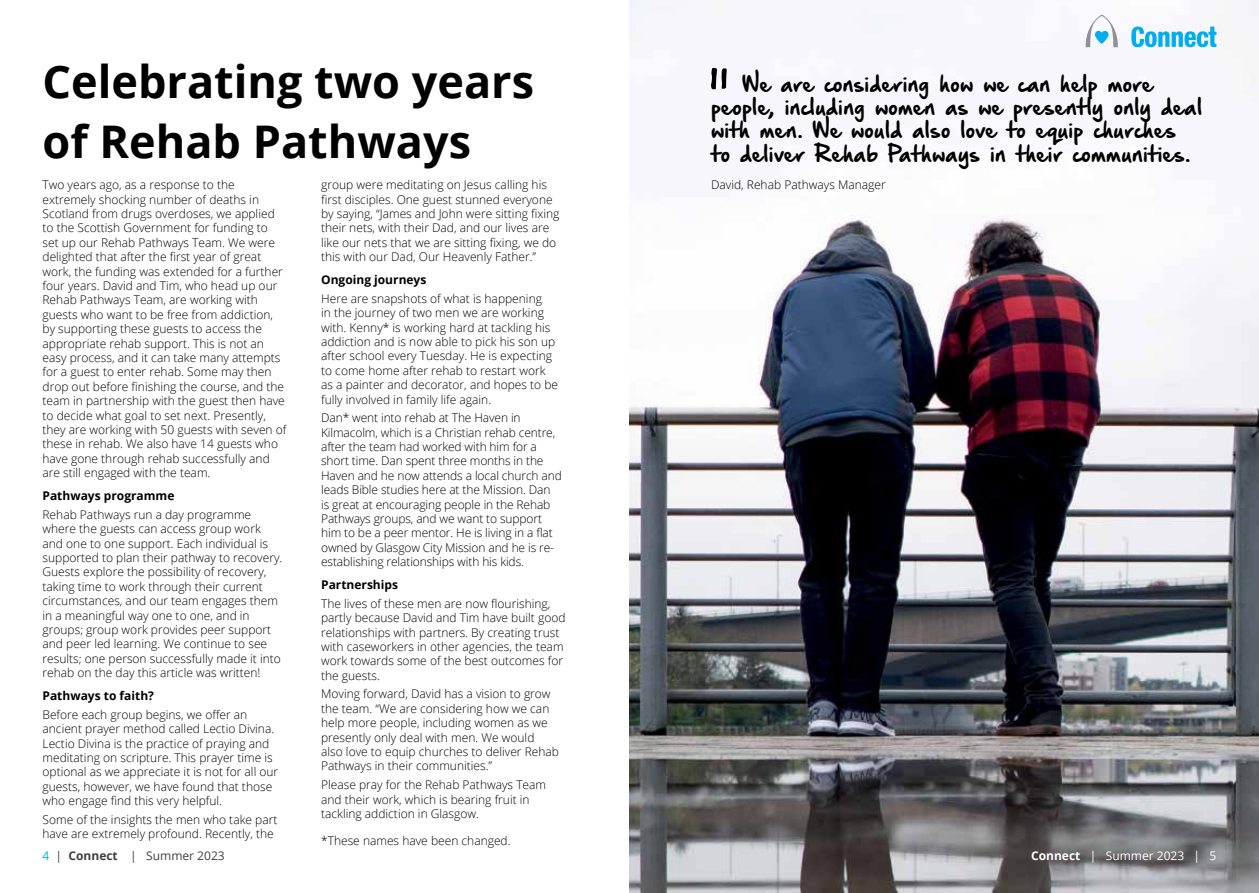
<style>
.page{position:relative;width:1259px;height:893px;background:#fff}
.page>*{position:absolute;margin:0;border:0;box-sizing:border-box;transform-origin:0 0}
.t1{font:700 45px/60px "Open Sans";color:#000}
.t2{font:19.5px/23.4px "Hand Of Sean Demo";color:#000}
.t3{font:300 12px/14.4px "Open Sans";color:#000}
.t4{font:700 12px "Open Sans";color:#000}
.t5{font:12px "Open Sans";color:#414042}
.t6{font:12px "Open Sans";color:#fff}
.s1{color:#00aeef}
.s2{font-weight:700}
</style>
<div class="page">
<img style="left:629px;top:0;width:630px;height:893px">
<svg style="left:1131px;top:27px;width:85px;height:20px"></svg>
<svg style="left:1085px;top:14px;width:32px;height:33px"></svg>
<svg style="left:711px;top:68px;width:16px;height:22px"></svg>
<h1 class="t1" style="left:43px;top:51px;width:493px">Celebrating two years of Rehab Pathways</h1>
<p class="t3" style="left:43px;top:177px;width:245px">Two years ago, as a response to the extremely shocking number of deaths in Scotland from drugs overdoses, we applied to the Scottish Government for funding to set up our Rehab Pathways Team. We were delighted that after the first year of great work, the funding was extended for a further four years. David and Tim, who head up our Rehab Pathways Team, are working with guests who want to be free from addiction, by supporting these guests to access the appropriate rehab support. This is not an easy process, and it can take many attempts for a guest to enter rehab. Some may then drop out before finishing the course, and the team in partnership with the guest then have to decide what goal to set next. Presently, they are working with 50 guests with seven of these in rehab. We also have 14 guests who have gone through rehab successfully and are still engaged with the team.</p>
<p class="t4" style="left:43px;top:487px;width:133px">Pathways programme</p>
<p class="t3" style="left:43px;top:507px;width:241px">Rehab Pathways run a day programme where the guests can access group work and one to one support. Each individual is supported to plan their pathway to recovery.<br>Guests explore the possibility of recovery, taking time to work through their current circumstances, and our team engages them in a meaningful way one to one, and in groups; group work provides peer support and peer led learning. We continue to see results; one person successfully made it into rehab on the day this article was written!</p>
<p class="t4" style="left:43px;top:687px;width:113px">Pathways to faith?</p>
<p class="t3" style="left:43px;top:707px;width:237px">Before each group begins, we offer an ancient prayer method called Lectio Divina.<br>Lectio Divina is the practice of praying and meditating on scripture. This prayer time is optional as we appreciate it is not for all our guests, however, we have found that those who engage find this very helpful.</p>
<p class="t3" style="left:43px;top:812px;width:236px">Some of the insights the men who take part have are extremely profound. Recently, the</p>
<p class="t3" style="left:321px;top:177px;width:240px">group were meditating on Jesus calling his first disciples. One guest stunned everyone by saying, “James and John were sitting fixing their nets, with their Dad, and our lives are like our nets that we are sitting fixing, we do this with our Dad, Our Heavenly Father.”</p>
<p class="t4" style="left:321px;top:271px;width:107px">Ongoing journeys</p>
<p class="t3" style="left:321px;top:291px;width:239px">Here are snapshots of what is happening<br>in the journey of two men we are working with. Kenny* is working hard at tackling his addiction and is now able to pick his son up after school every Tuesday. He is expecting to come home after rehab to restart work as a painter and decorator, and hopes to be fully involved in family life again.</p>
<p class="t3" style="left:321px;top:410px;width:242px">Dan* went into rehab at The Haven in Kilmacolm, which is a Christian rehab centre, after the team had worked with him for a short time. Dan spent three months in the Haven and he now attends a local church and leads Bible studies here at the Mission. Dan<br>is great at encouraging people in the Rehab Pathways groups, and we want to support him to be a peer mentor. He is living in a flat owned by Glasgow City Mission and he is re&shy;establishing relationships with his kids.</p>
<p class="t4" style="left:321px;top:576px;width:78px">Partnerships</p>
<p class="t3" style="left:321px;top:596px;width:246px">The lives of these men are now flourishing, partly because David and Tim have built good relationships with partners. By creating trust with caseworkers in other agencies, the team work towards some of the best outcomes for the guests.</p>
<p class="t3" style="left:321px;top:687px;width:239px">Moving forward, David has a vision to grow the team. “We are considering how we can help more people, including women as we presently only deal with men. We would also love to equip churches to deliver Rehab Pathways in their communities.”</p>
<p class="t3" style="left:321px;top:777px;width:226px">Please pray for the Rehab Pathways Team and their work, which is bearing fruit in tackling addiction in Glasgow.</p>
<p class="t3" style="left:321px;top:833px;width:191px">*These names have been changed.</p>
<h2 class="t2" style="left:711px;top:73px;width:493px;text-indent:31px">We are considering how we can help more people, including women as we presently only deal with men. We would also love to equip churches<br>to deliver Rehab Pathways in their communities.</h2>
<p class="t3" style="left:711px;top:177px;width:176px">David, Rehab Pathways Manager</p>
<p class="t5" style="left:43px;top:847px;width:184px"><span class="s1">4</span> | <span class="s2">Connect</span> | Summer 2023</p>
<p class="t6" style="left:1031px;top:847px;width:187px"><span class="s2">Connect</span> | Summer 2023 | 5</p>
</div>
